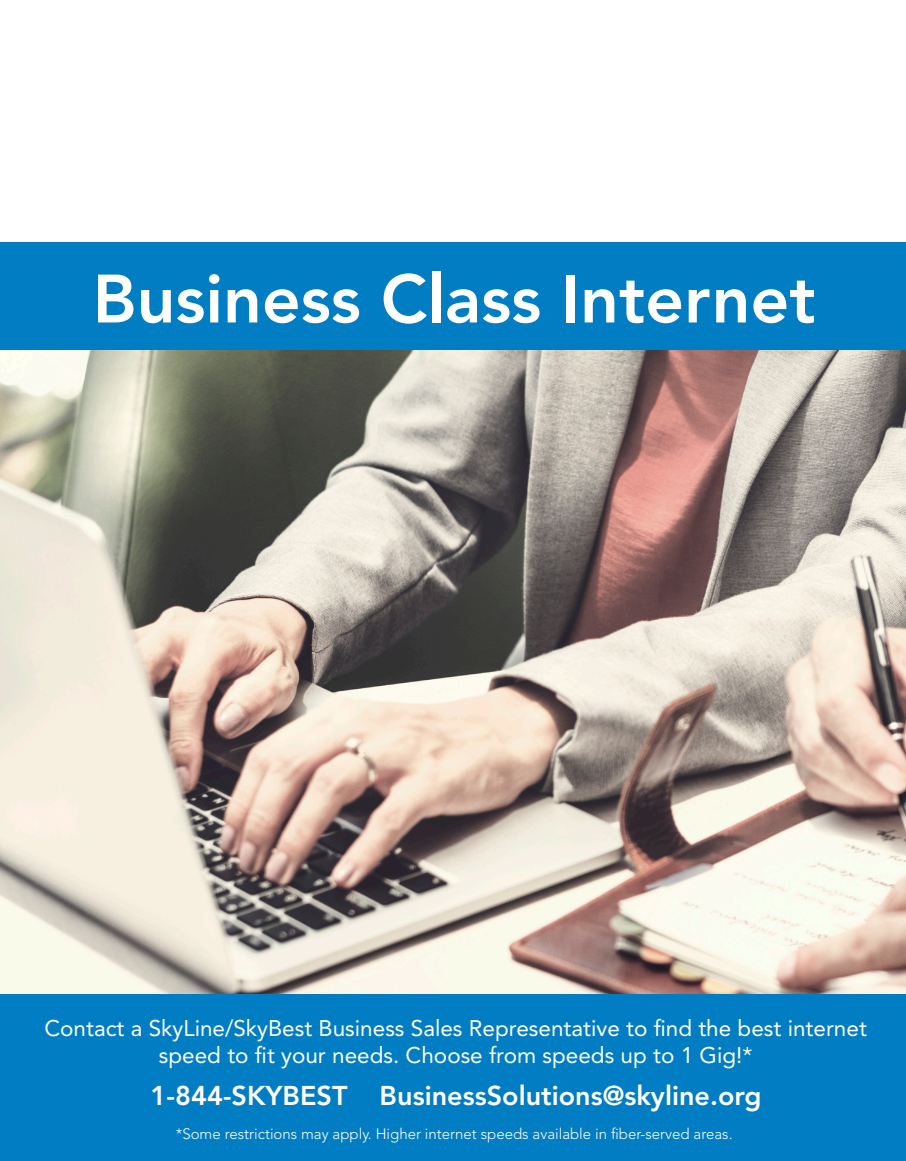
<style>
.page{position:relative;width:906px;height:1161px;background:#fff}
.page>*{position:absolute;margin:0;border:0;box-sizing:border-box;transform-origin:0 0}
.t1{font:800 67.65px "Avenir LT";color:#fff}
.t2{font:800 27px "Avenir LT";color:#fff}
.t3{font:22.5px/27px "Avenir LT";color:#fff;text-align:center}
.t4{font:300 15px "Avenir LT";color:#fff}
</style>
<div class="page">
<img style="left:0;top:350px;width:905px;height:644px">
<div style="left:0;top:994px;width:905px;height:167px;background:#007dc3"></div>
<div style="left:0;top:243px;width:905px;height:107px;background:#007dc3"></div>
<h1 class="t1" style="left:93px;top:259px;width:724px">Business Class Internet</h1>
<p class="t3" style="left:44px;top:1015px;width:823px">Contact a SkyLine/SkyBest Business Sales Representative to find the best internet speed to fit your needs. Choose from speeds up to 1 Gig!*</p>
<p class="t2" style="left:150px;top:1079px;width:612px">1-844-SKYBEST BusinessSolutions@skyline.org</p>
<p class="t4" style="left:176px;top:1125px;width:558px">*Some restrictions may apply. Higher internet speeds available in fiber-served areas.</p>
</div>
